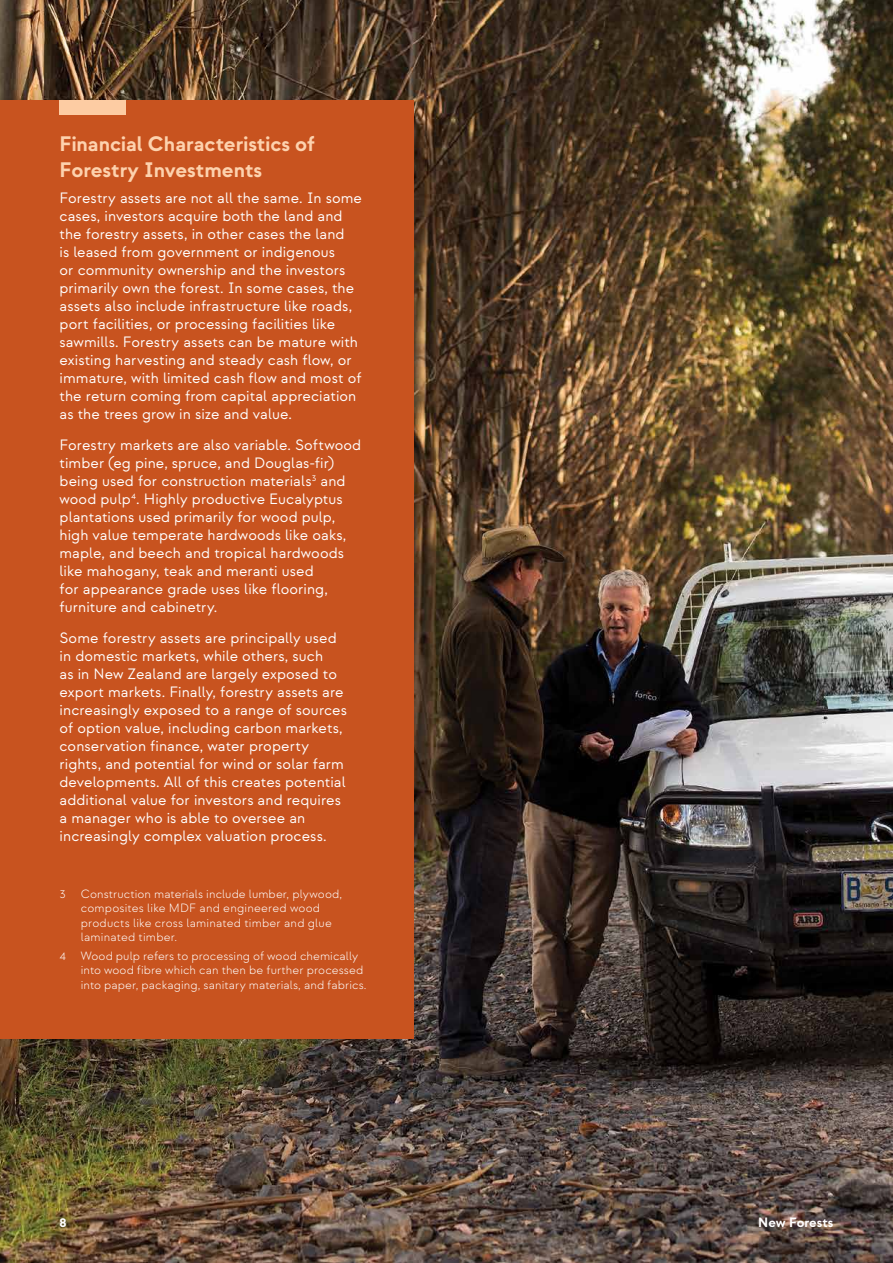
<style>
.page{position:relative;width:893px;height:1263px;background:#fff}
.page>*{position:absolute;margin:0;border:0;box-sizing:border-box;transform-origin:0 0}
.t1{font:700 21px/25.2px "Strawford";color:#fdd2ae}
.t2{font:15px/18px "Strawford";letter-spacing:.005em;color:#fff}
.t3{font:700 13.5px "Strawford";color:#fff}
.t4{font:300 12px/14.4px "Strawford";letter-spacing:.01em;color:#fff}
</style>
<div class="page">
<img style="left:0;top:0;width:893px;height:1263px">
<div style="left:0;top:100px;width:413px;height:939px;background:#c8531f"></div>
<div style="left:60px;top:100px;width:66px;height:15px;background:#fdcca3"></div>
<h1 class="t1" style="left:60px;top:132px;width:257px">Financial Characteristics of<br>Forestry Investments</h1>
<p class="t2" style="left:60px;top:189px;width:304px">Forestry assets are not all the same. In some cases, investors acquire both the land and the forestry assets, in other cases the land<br>is leased from government or indigenous<br>or community ownership and the investors primarily own the forest. In some cases, the assets also include infrastructure like roads, port facilities, or processing facilities like sawmills. Forestry assets can be mature with existing harvesting and steady cash flow, or immature, with limited cash flow and most of the return coming from capital appreciation as the trees grow in size and value.</p>
<p class="t2" style="left:60px;top:436px;width:303px">Forestry markets are also variable. Softwood timber (eg pine, spruce, and Douglas-fir) being used for construction materials<sup>3</sup> and wood pulp<sup>4</sup>. Highly productive Eucalyptus plantations used primarily for wood pulp, high value temperate hardwoods like oaks, maple, and beech and tropical hardwoods like mahogany, teak and meranti used<br>for appearance grade uses like flooring, furniture and cabinetry.</p>
<p class="t2" style="left:60px;top:629px;width:289px">Some forestry assets are principally used in domestic markets, while others, such<br>as in New Zealand are largely exposed to export markets. Finally, forestry assets are increasingly exposed to a range of sources of option value, including carbon markets, conservation finance, water property rights, and potential for wind or solar farm developments. All of this creates potential additional value for investors and requires a manager who is able to oversee an increasingly complex valuation process.</p>
<p class="t4" style="left:81px;top:887px;width:263px;text-indent:-21px">3 Construction materials include lumber, plywood, composites like MDF and engineered wood products like cross laminated timber and glue laminated timber.</p>
<p class="t4" style="left:81px;top:949px;width:287px;text-indent:-21px">4 Wood pulp refers to processing of wood chemically into wood fibre which can then be further processed into paper, packaging, sanitary materials, and fabrics.</p>
<p class="t3" style="left:60px;top:1214px;width:9px">8</p>
<p class="t3" style="left:758px;top:1214px;width:77px">New Forests</p>
</div>
